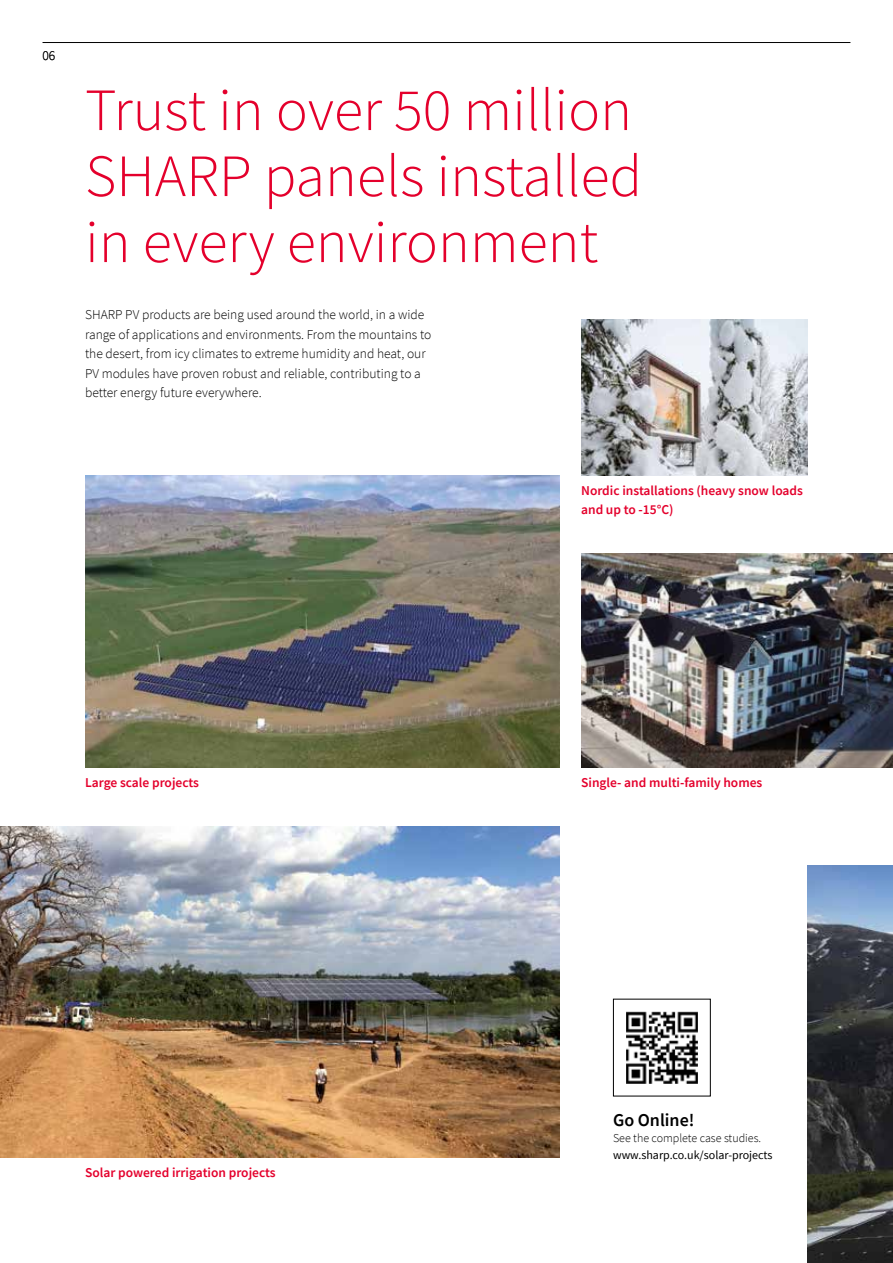
<style>
.page{position:relative;width:893px;height:1263px;background:#fff}
.page>*{position:absolute;margin:0;border:0;box-sizing:border-box;transform-origin:0 0}
.t1{font:300 60px/66px "Source Sans Pro";color:#e4002c}
.t2{font:600 18px "Source Sans Pro";color:#000}
.t3{font:300 13.5px/19.5px "Source Sans Pro";color:#000}
.t4{font:600 13.5px/19.5px "Source Sans Pro";color:#e4002c}
.t5{font:12px "Source Sans Pro";color:#000}
.t6{font:300 12px "Source Sans Pro";color:#000}
</style>
<div class="page">
<img style="left:808px;top:865px;width:85px;height:398px">
<img style="left:0;top:826px;width:560px;height:332px">
<img style="left:581px;top:553px;width:312px;height:215px">
<img style="left:85px;top:475px;width:475px;height:293px">
<img style="left:581px;top:319px;width:227px;height:156px">
<hr style="left:43px;top:42px;width:807px;height:1px;background:#000">
<img style="left:626px;top:1012px;width:72px;height:71px">
<div style="left:613px;top:999px;width:98px;height:97px;border:1px solid #000"></div>
<p class="t3" style="left:43px;top:46px;width:14px">06</p>
<h1 class="t1" style="left:85px;top:77px;width:559px">Trust in over 50 million<br>SHARP panels installed in every environment</h1>
<p class="t3" style="left:85px;top:305px;width:348px">SHARP PV products are being used around the world, in a wide range of applications and environments. From the mountains to the desert, from icy climates to extreme humidity and heat, our PV modules have proven robust and reliable, contributing to a better energy future everywhere.</p>
<p class="t4" style="left:581px;top:480px;width:223px">Nordic installations (heavy snow loads and up to -15°C)</p>
<p class="t4" style="left:85px;top:773px;width:116px">Large scale projects</p>
<p class="t4" style="left:581px;top:773px;width:183px">Single- and multi-family homes</p>
<p class="t4" style="left:85px;top:1163px;width:192px">Solar powered irrigation projects</p>
<h2 class="t2" style="left:613px;top:1108px;width:83px">Go Online!</h2>
<p class="t6" style="left:613px;top:1131px;width:150px">See the complete case studies.</p>
<p class="t5" style="left:613px;top:1147px;width:161px">www.sharp.co.uk/solar-projects</p>
</div>
